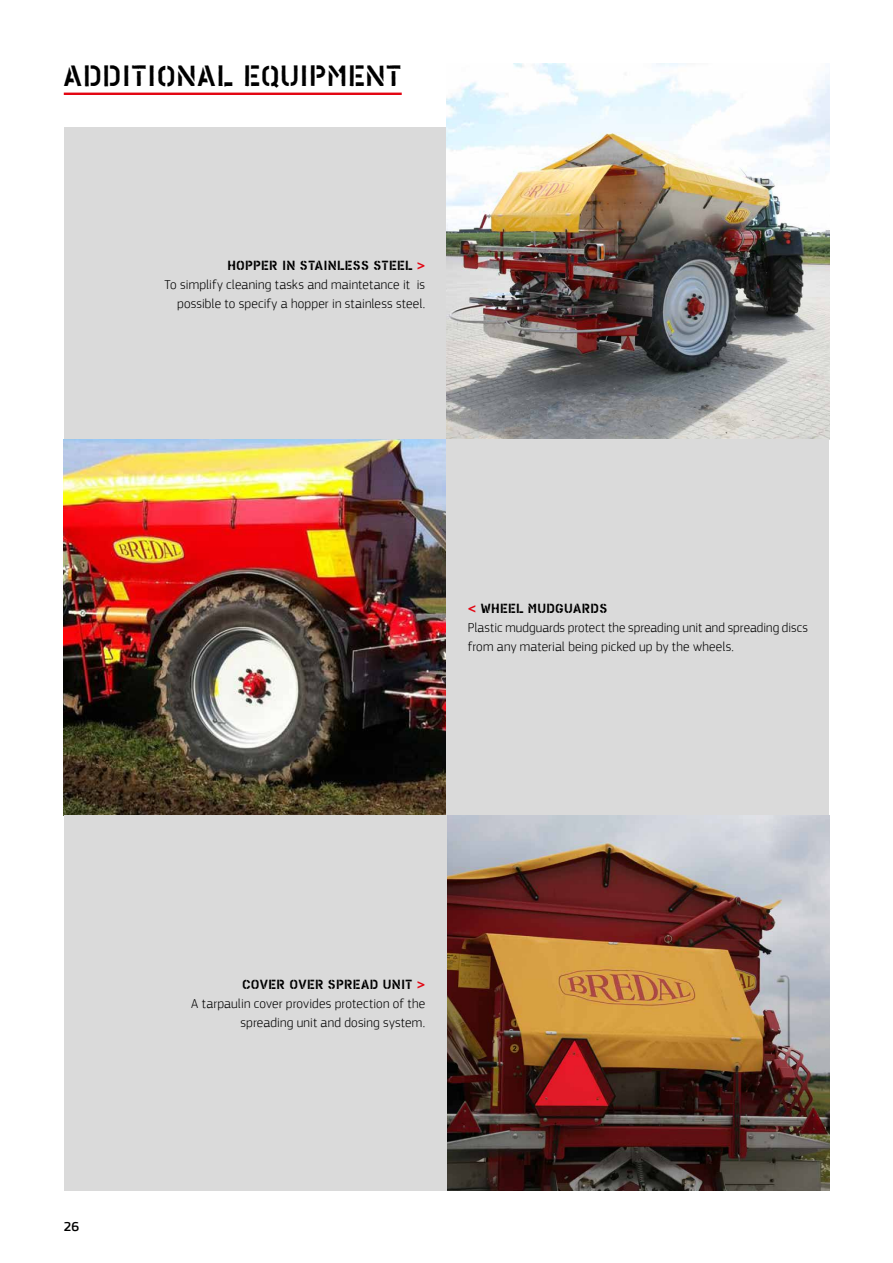
<style>
.page{position:relative;width:893px;height:1263px;background:#fff}
.page>*{position:absolute;margin:0;border:0;box-sizing:border-box;transform-origin:0 0}
.t1{font:30px "PF Stamps Pro Rough";letter-spacing:.005em;color:#000}
.t2{font:300 13.5px/18.8px "PF Square Sans Pro";letter-spacing:.01em;color:#000;text-align:right}
.t3{font:13.5px "PF Stamps Pro Solid";letter-spacing:.025em;color:#000}
.t4{font:500 13.5px "PF Square Sans Pro";color:#000}
.s1{color:#e30613}
</style>
<div class="page">
<div style="left:64px;top:128px;width:382px;height:311px;background:#dadada"></div>
<img style="left:446px;top:64px;width:383px;height:375px">
<img style="left:64px;top:440px;width:382px;height:375px">
<img style="left:446px;top:815px;width:383px;height:376px">
<div style="left:446px;top:439px;width:383px;height:376px;background:#dadada"></div>
<div style="left:64px;top:815px;width:382px;height:376px;background:#dadada"></div>
<hr style="left:64px;top:93px;width:338px;height:2px;background:#e30613">
<h1 class="t1" style="left:64px;top:59px;width:339px">ADDITIONAL EQUIPMENT</h1>
<p class="t3" style="left:227px;top:258px;width:199px">HOPPER IN STAINLESS STEEL <span class="s1">&gt;</span></p>
<p class="t2" style="left:164px;top:275px;width:262px">To simplify cleaning tasks and maintetance it is possible to specify a hopper in stainless steel.</p>
<p class="t3" style="left:468px;top:601px;width:141px"><span class="s1">&lt;</span> WHEEL MUDGUARDS</p>
<p class="t2" style="left:468px;top:618px;width:342px;text-align:left">Plastic mudguards protect the spreading unit and spreading discs from any material being picked up by the wheels.</p>
<p class="t4" style="left:64px;top:1218px;width:17px">26</p>
<p class="t3" style="left:242px;top:977px;width:185px">COVER OVER SPREAD UNIT <span class="s1">&gt;</span></p>
<p class="t2" style="left:191px;top:994px;width:235px">A tarpaulin cover provides protection of the spreading unit and dosing system.</p>
</div>
